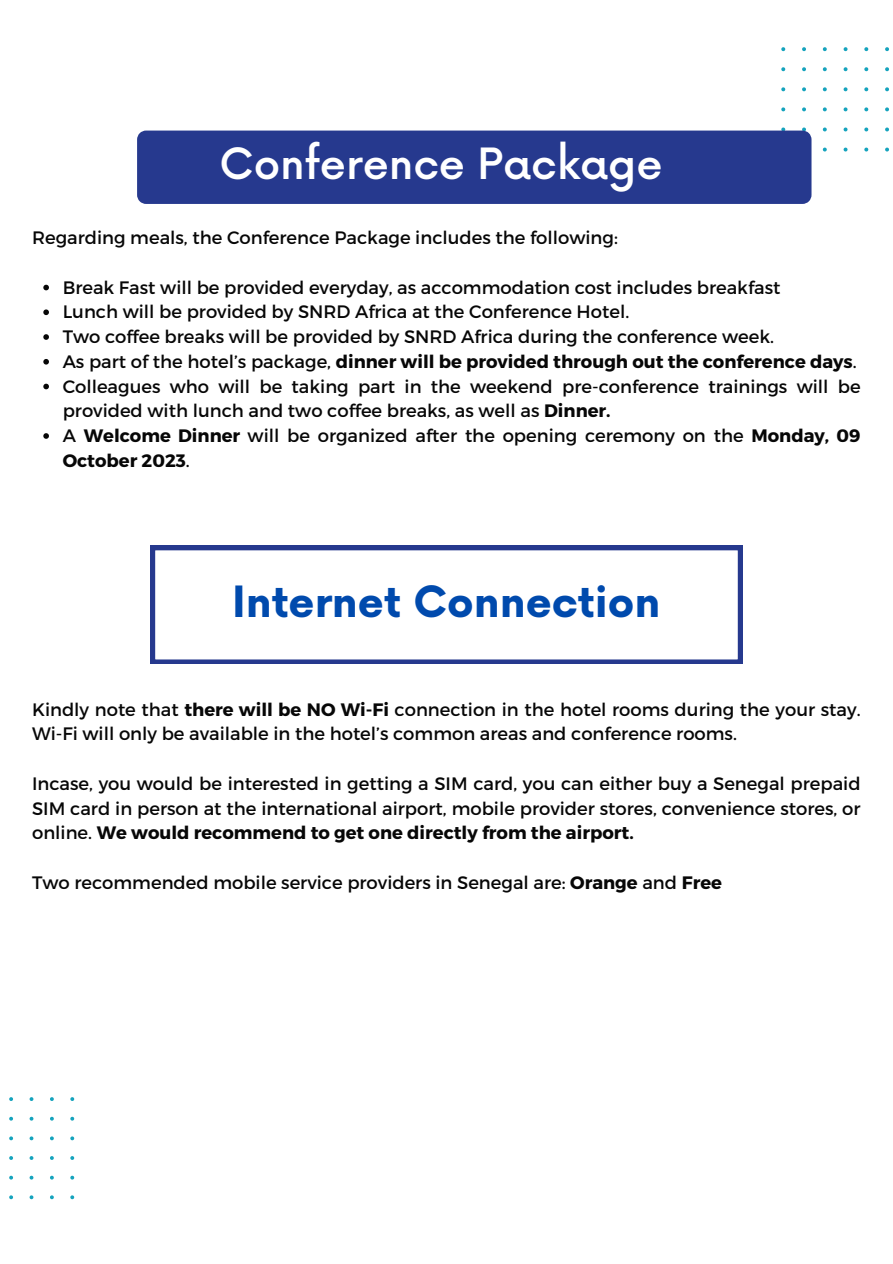
<style>
.page{position:relative;width:893px;height:1264px;background:#fff}
.page>*{position:absolute;margin:0;border:0;box-sizing:border-box;transform-origin:0 0}
.t1{font:700 42px "Now";color:#004aad}
.t2{font:500 42px "Now";color:#fff}
.t3{font:18px/24.8px "Montserrat";color:#070707}
.t4{font:700 18px "Montserrat";color:#070707}
.s1{font-weight:400}
.s2{font-weight:700}
</style>
<div class="page">
<svg style="left:781px;top:47px;width:108px;height:104px"></svg>
<div style="left:137px;top:130px;width:674px;height:74px;background:#26398e"></div>
<svg style="left:9px;top:1097px;width:65px;height:102px"></svg>
<svg style="left:43px;top:285px;width:6px;height:5px"></svg>
<svg style="left:43px;top:309px;width:6px;height:6px"></svg>
<svg style="left:43px;top:334px;width:6px;height:6px"></svg>
<svg style="left:43px;top:359px;width:6px;height:5px"></svg>
<svg style="left:43px;top:384px;width:6px;height:5px"></svg>
<svg style="left:43px;top:433px;width:6px;height:6px"></svg>
<svg style="left:151px;top:546px;width:591px;height:118px"></svg>
<p class="t2" style="left:220px;top:141px;width:444px">Conference Package</p>
<p class="t3" style="left:32px;top:224px;width:587px">Regarding meals, the Conference Package includes the following:</p>
<p class="t3" style="left:63px;top:274px;width:719px">Break Fast will be provided everyday, as accommodation cost includes breakfast</p>
<p class="t3" style="left:63px;top:299px;width:568px">Lunch will be provided by SNRD Africa at the Conference Hotel.</p>
<p class="t3" style="left:63px;top:323px;width:712px">Two coffee breaks will be provided by SNRD Africa during the conference week.</p>
<p class="t4" style="left:63px;top:350px;width:795px"><span class="s1">As part of the hotel’s package,</span> dinner will be provided through out the conference days<span class="s1">.</span></p>
<p class="t3" style="left:63px;top:373px;width:799px">Colleagues who will be taking part in the weekend pre-conference trainings will be provided with lunch and two coffee breaks, as well as <span class="s2">Dinner.</span></p>
<p class="t3" style="left:63px;top:422px;width:799px">A <span class="s2">Welcome Dinner</span> will be organized after the opening ceremony on the <span class="s2">Monday, 09<br>October 2023</span>.</p>
<p class="t1" style="left:232px;top:579px;width:429px">Internet Connection</p>
<p class="t3" style="left:32px;top:696px;width:830px">Kindly note that <span class="s2">there will be NO Wi-Fi</span> connection in the hotel rooms during the your stay.<br>Wi-Fi will only be available in the hotel’s common areas and conference rooms.</p>
<p class="t3" style="left:32px;top:770px;width:829px;text-align:justify">Incase, you would be interested in getting a SIM card, you can either buy a Senegal prepaid SIM card in person at the international airport, mobile provider stores, convenience stores, or online. <span class="s2">We would recommend to get one directly from the airport.</span></p>
<p class="t3" style="left:32px;top:869px;width:691px">Two recommended mobile service providers in Senegal are: <span class="s2">Orange</span> and <span class="s2">Free</span></p>
</div>
